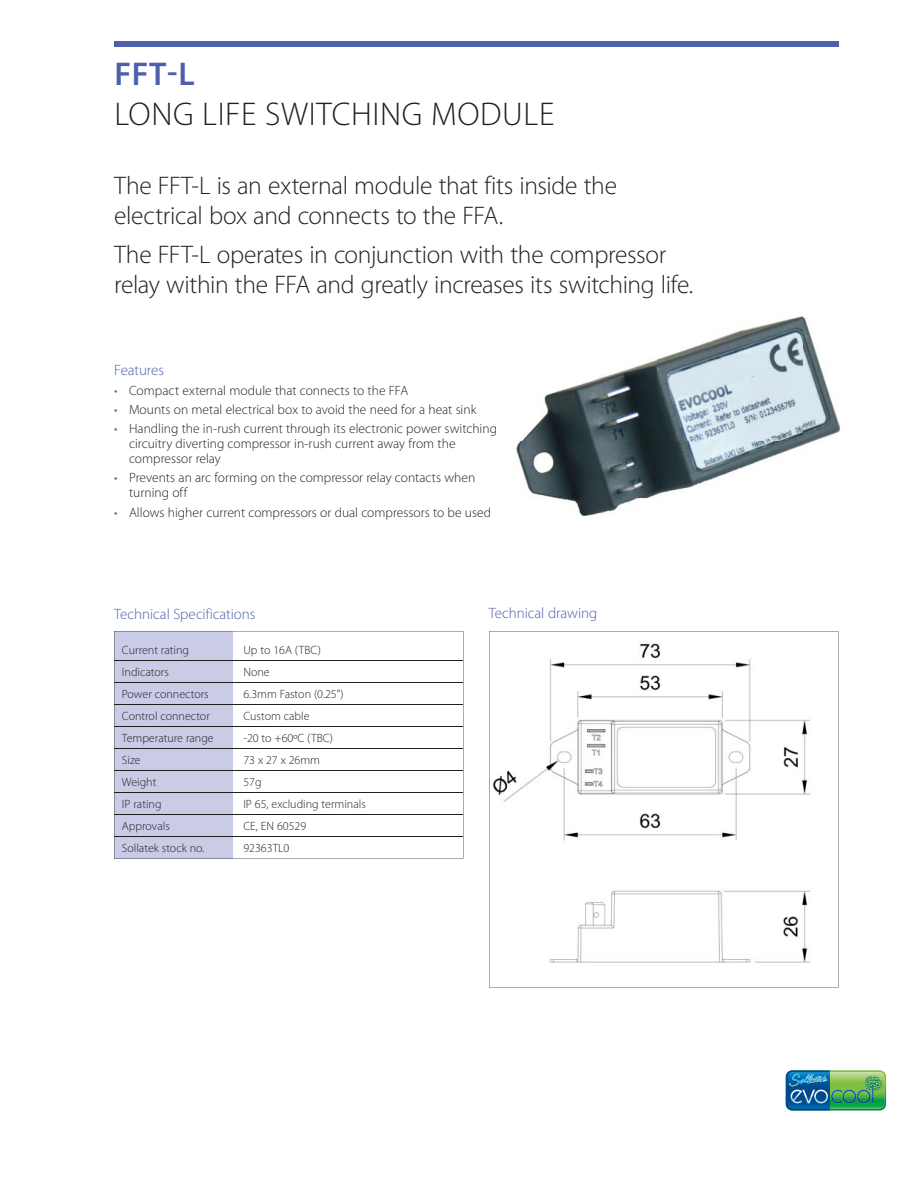
<style>
.page{position:relative;width:918px;height:1188px;background:#fff}
.page>*{position:absolute;margin:0;border:0;box-sizing:border-box;transform-origin:0 0}
.t1{font:300 33px "Myriad Pro";letter-spacing:.02em;color:#231f20}
.t2{font:600 33px "Myriad Pro";color:#4e5fab}
.t3{font:300 25.5px/30px "Myriad Pro";letter-spacing:-.015em;color:#231f20}
.t4{font:300 15px "Myriad Pro";letter-spacing:-.005em;color:#4e5fab}
.t5{font:300 13.5px/15px "Myriad Pro";color:#231f20}
.t6{font:300 12px "Myriad Pro";color:#231f20}
.s1{color:#4e5fab}
</style>
<div class="page">
<svg style="left:114px;top:631px;width:350px;height:227px"></svg>
<img style="left:515px;top:315px;width:326px;height:201px">
<img style="left:786px;top:1070px;width:100px;height:40px">
<svg style="left:489px;top:631px;width:350px;height:357px"></svg>
<div style="left:114px;top:41px;width:725px;height:6px;background:#4e5fab"></div>
<h1 class="t2" style="left:114px;top:62px;width:82px">FFT-L</h1>
<h1 class="t1" style="left:114px;top:101px;width:442px">LONG LIFE SWITCHING MODULE</h1>
<h2 class="t3" style="left:114px;top:174px;width:504px">The FFT-L is an external module that fits inside the electrical box and connects to the FFA.</h2>
<h2 class="t3" style="left:114px;top:242px;width:581px">The FFT-L operates in conjunction with the compressor relay within the FFA and greatly increases its switching life.</h2>
<p class="t4" style="left:114px;top:365px;width:51px">Features</p>
<p class="t5" style="left:114px;top:384px;width:296px"><span class="s1">•</span> Compact external module that connects to the FFA</p>
<p class="t5" style="left:114px;top:403px;width:364px"><span class="s1">•</span> Mounts on metal electrical box to avoid the need for a heat sink</p>
<p class="t5" style="left:129px;top:423px;width:370px;text-indent:-15px"><span class="s1">•</span> Handling the in-rush current through its electronic power switching circuitry diverting compressor in-rush current away from the compressor relay</p>
<p class="t5" style="left:129px;top:472px;width:348px;text-indent:-15px"><span class="s1">•</span> Prevents an arc forming on the compressor relay contacts when turning off</p>
<p class="t5" style="left:114px;top:506px;width:379px"><span class="s1">•</span> Allows higher current compressors or dual compressors to be used</p>
<p class="t4" style="left:114px;top:608px;width:143px">Technical Specifications</p>
<p class="t4" style="left:489px;top:607px;width:110px">Technical drawing</p>
<p class="t6" style="left:122px;top:645px;width:69px">Current rating</p>
<p class="t6" style="left:243px;top:645px;width:79px">Up to 16A (TBC)</p>
<p class="t6" style="left:122px;top:667px;width:49px">Indicators</p>
<p class="t6" style="left:243px;top:667px;width:28px">None</p>
<p class="t6" style="left:122px;top:689px;width:88px">Power connectors</p>
<p class="t6" style="left:243px;top:689px;width:102px">6.3mm Faston (0.25")</p>
<p class="t6" style="left:122px;top:711px;width:89px">Control connector</p>
<p class="t6" style="left:243px;top:711px;width:68px">Custom cable</p>
<p class="t6" style="left:122px;top:733px;width:93px">Temperature range</p>
<p class="t6" style="left:243px;top:733px;width:91px">-20 to +60ºC (TBC)</p>
<p class="t6" style="left:122px;top:755px;width:20px">Size</p>
<p class="t6" style="left:243px;top:755px;width:78px">73 x 27 x 26mm</p>
<p class="t6" style="left:122px;top:777px;width:36px">Weight</p>
<p class="t6" style="left:243px;top:777px;width:20px">57g</p>
<p class="t6" style="left:122px;top:799px;width:41px">IP rating</p>
<p class="t6" style="left:243px;top:799px;width:124px">IP 65, excluding terminals</p>
<p class="t6" style="left:122px;top:821px;width:49px">Approvals</p>
<p class="t6" style="left:243px;top:821px;width:64px">CE, EN 60529</p>
<p class="t6" style="left:122px;top:843px;width:84px">Sollatek stock no.</p>
<p class="t6" style="left:243px;top:843px;width:48px">92363TL0</p>
</div>
